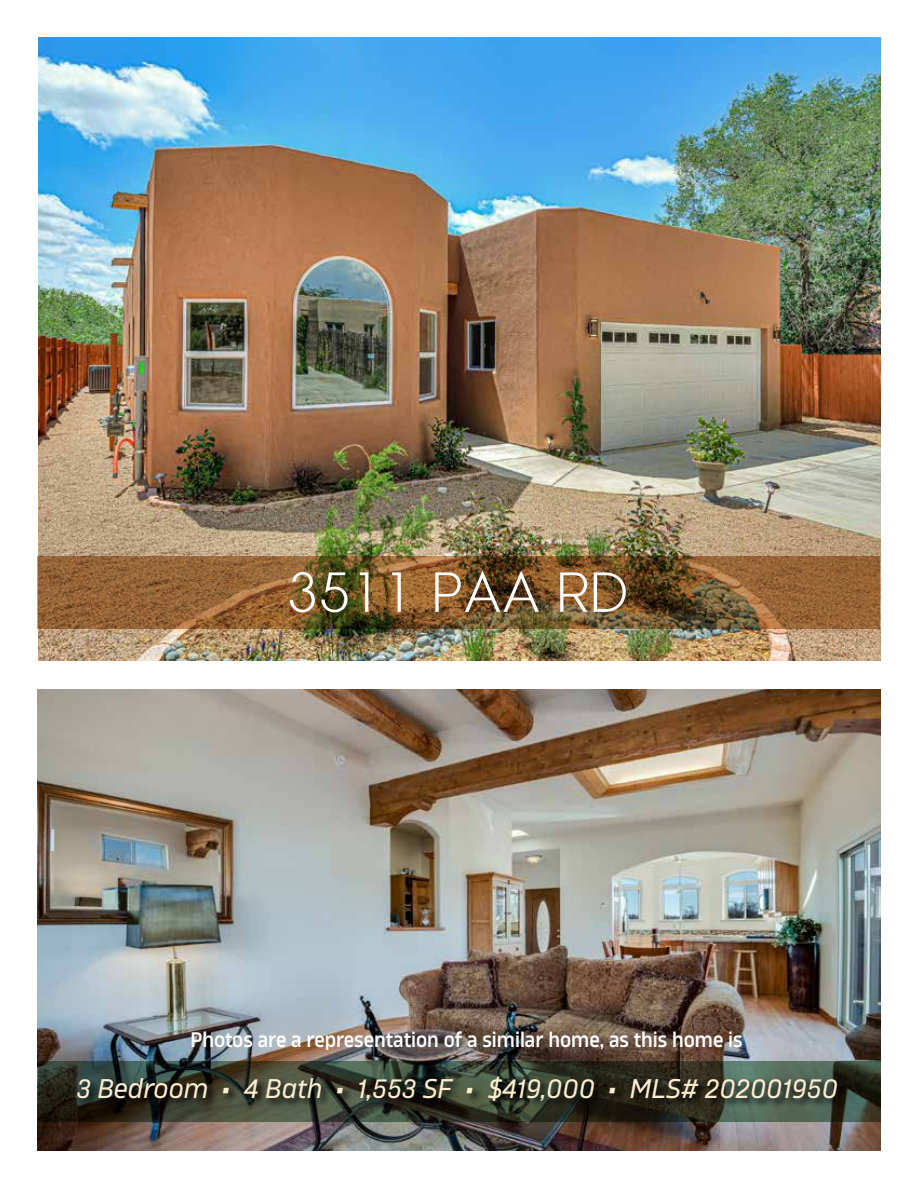
<style>
.page{position:relative;width:918px;height:1188px;background:#fff}
.page>*{position:absolute;margin:0;border:0;box-sizing:border-box;transform-origin:0 0}
.t1{font:300 54px "Aramis";letter-spacing:.055em;color:#fff}
.t2{font:italic 27px "Karibu";color:#fcedd0}
.t3{font:600 21px "Karibu";color:#fff;scale:.93 1}
</style>
<div class="page">
<img style="left:37px;top:689px;width:844px;height:461px">
<img style="left:38px;top:38px;width:843px;height:623px">
<img style="left:38px;top:557px;width:842px;height:72px">
<svg style="left:38px;top:1061px;width:842px;height:61px;background:#343c2f"></svg>
<svg style="left:76px;top:1075px;width:771px;height:36px;background:#2f3429"></svg>
<h1 class="t1" style="left:287px;top:553px;width:341px">3511 PAA RD</h1>
<p class="t3" style="left:190px;top:1026px;width:595px">Photos are a representation of a similar home, as this home is</p>
<p class="t2" style="left:76px;top:1072px;width:763px">3 Bedroom • 4 Bath • 1,553 SF • $419,000 • MLS# 202001950</p>
</div>
